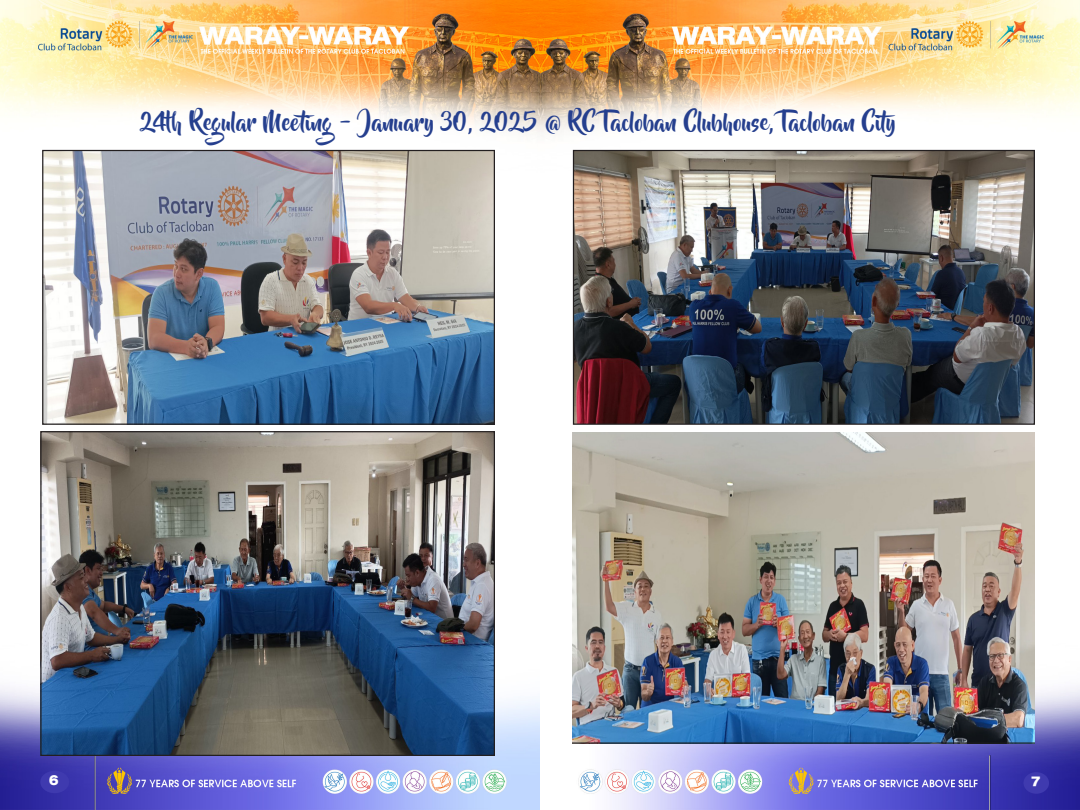
<style>
.page{position:relative;width:1080px;height:810px;background:#fff}
.page>*{position:absolute;margin:0;border:0;box-sizing:border-box;transform-origin:0 0}
.t1{font:22.5px "Beyond The Mountains";color:#253f8e}
.t2{font:15px "Minion Pro";color:#fff}
.t3{font:13.75px "Agent Ext DB Bold";color:#fff}
.s1{font-family:"Agent Ext DB Bold";font-size:13.75px}
.s2{font-family:"Minion Pro";font-size:15px}
</style>
<div class="page">
<img style="left:0;top:0;width:1080px;height:810px">
<div style="left:40px;top:771px;width:29px;height:22px;background:#3f3aaf;border-radius:50%"></div>
<div style="left:1023px;top:772px;width:26px;height:22px;background:#3f3aaf;border-radius:50%"></div>
<img style="left:44px;top:152px;width:449px;height:271px">
<div style="left:42px;top:150px;width:453px;height:275px;border:1px solid #231f20"></div>
<img style="left:575px;top:152px;width:458px;height:271px">
<div style="left:573px;top:150px;width:462px;height:275px;border:1px solid #231f20"></div>
<img style="left:42px;top:433px;width:451px;height:321px">
<div style="left:40px;top:431px;width:455px;height:325px;border:1px solid #231f20"></div>
<img style="left:573px;top:433px;width:462px;height:310px">
<p class="t1" style="left:140px;top:110px;width:763px">24th Regular Meeting - January 30, 2025 @ RC Tacloban Clubhouse, Tacloban City</p>
<p class="t2" style="left:43px;top:772px;width:17px">8<span class="s1">6</span></p>
<p class="t3" style="left:1031px;top:773px;width:11px">7<span class="s2">9</span></p>
</div>
